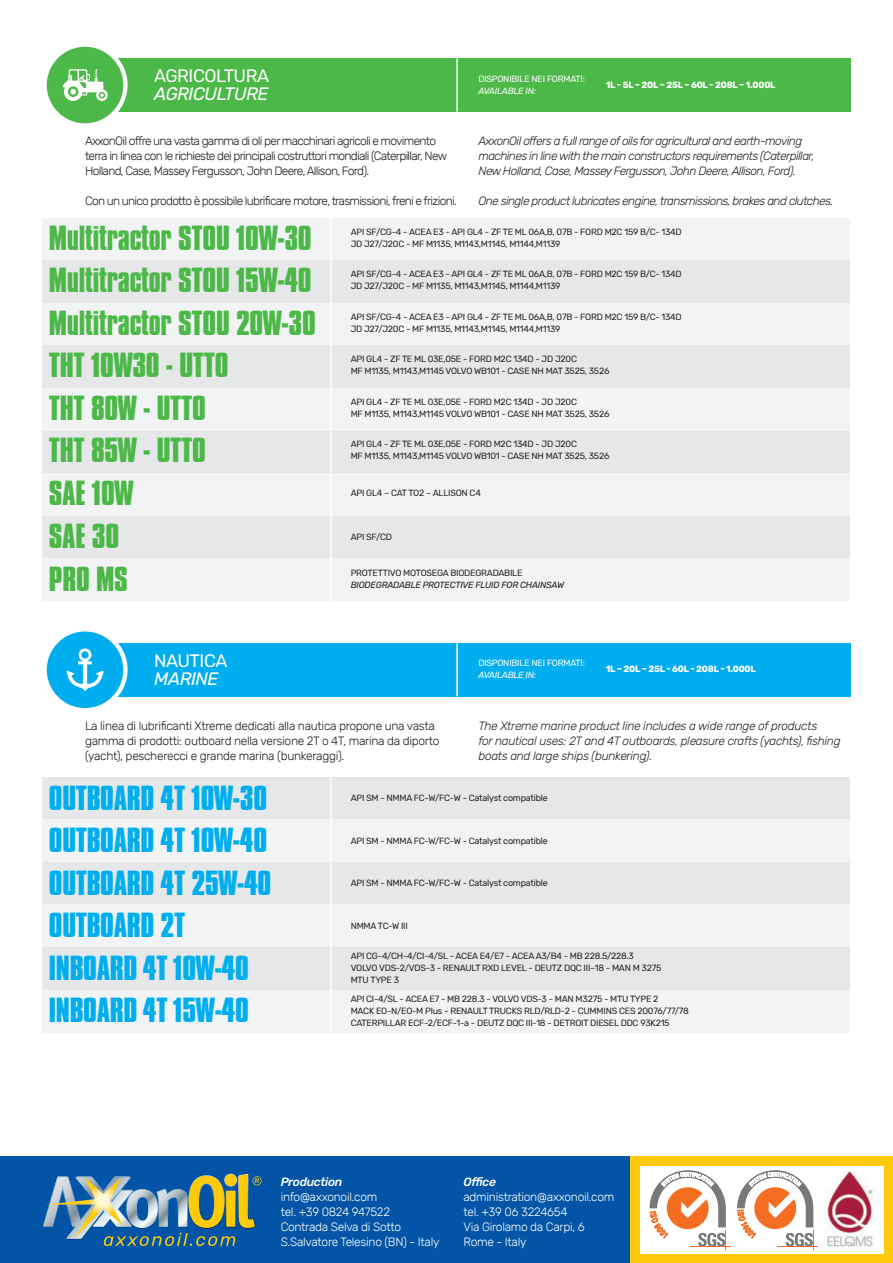
<style>
.page{position:relative;width:893px;height:1263px;background:#fff}
.page>*{position:absolute;margin:0;border:0;box-sizing:border-box;transform-origin:0 0}
.t1{font:700 30px/42.5px "Compacta BT";letter-spacing:-.01em;color:#4cb848}
.t2{font:700 30px/42.5px "Compacta BT";letter-spacing:-.01em;color:#00aeef}
.t3{font:18px "Rubik";letter-spacing:-.025em;color:#fff}
.t4{font:italic 18px "Rubik";letter-spacing:-.025em;color:#fff}
.t5{font:300 12px/15px "Rubik";letter-spacing:-.06em;color:#231f20}
.t6{font:italic 300 12px/15px "Rubik";letter-spacing:-.05em;color:#231f20}
.t7{font:300 12px/15px "Rubik";letter-spacing:-.025em;color:#231f20}
.t8{font:300 12px/15px "Rubik";letter-spacing:-.025em;color:#fff}
.t9{font:italic 300 12px/15px "Rubik";letter-spacing:-.025em;color:#231f20}
.t10{font:italic 500 12px "Rubik";letter-spacing:-.025em;color:#fff}
.t11{font:9px/12px "Rubik";letter-spacing:-.025em;color:#231f20}
.t12{font:700 9px "Rubik";letter-spacing:-.025em;color:#fff}
.t13{font:9px "Rubik";letter-spacing:-.025em;color:#fff}
.t14{font:italic 9px "Rubik";letter-spacing:-.025em;color:#231f20}
.t15{font:italic 9px "Rubik";letter-spacing:-.025em;color:#fff}
</style>
<div class="page">
<div style="left:0;top:1157px;width:723px;height:106px;background:#0154a6"></div>
<div style="left:43px;top:558px;width:807px;height:43px;background:#f2f3f4"></div>
<div style="left:43px;top:516px;width:807px;height:42px;background:#e6e7e9"></div>
<div style="left:90px;top:643px;width:760px;height:53px;background:#00aeef"></div>
<div style="left:43px;top:777px;width:807px;height:43px;background:#e6e7e9"></div>
<div style="left:43px;top:820px;width:807px;height:42px;background:#f2f3f4"></div>
<div style="left:43px;top:862px;width:807px;height:43px;background:#e6e7e9"></div>
<div style="left:43px;top:905px;width:807px;height:42px;background:#f2f3f4"></div>
<div style="left:43px;top:947px;width:807px;height:43px;background:#e6e7e9"></div>
<div style="left:43px;top:990px;width:807px;height:42px;background:#f2f3f4"></div>
<div style="left:45px;top:629px;width:80px;height:81px;background:#00aeef;border-radius:50%"></div>
<div style="left:43px;top:627px;width:85px;height:85px;border:4px solid #fff;border-radius:50%"></div>
<svg style="left:67px;top:648px;width:37px;height:43px"></svg>
<hr style="left:456px;top:643px;width:2px;height:53px;background:#fff">
<hr style="left:330px;top:777px;width:2px;height:255px;background:#fff">
<div style="left:90px;top:58px;width:760px;height:54px;background:#4cb848"></div>
<div style="left:43px;top:218px;width:807px;height:42px;background:#f2f3f4"></div>
<div style="left:43px;top:431px;width:807px;height:42px;background:#e6e7e9"></div>
<div style="left:43px;top:473px;width:807px;height:43px;background:#f2f3f4"></div>
<div style="left:43px;top:303px;width:807px;height:42px;background:#f2f3f4"></div>
<div style="left:43px;top:345px;width:807px;height:43px;background:#e6e7e9"></div>
<div style="left:43px;top:260px;width:807px;height:43px;background:#e6e7e9"></div>
<div style="left:43px;top:388px;width:807px;height:43px;background:#f2f3f4"></div>
<svg style="left:43px;top:1174px;width:219px;height:72px"></svg>
<div style="left:630px;top:1157px;width:263px;height:106px;background:#feca0a"></div>
<div style="left:640px;top:1166px;width:243px;height:87px;background:#fff"></div>
<hr style="left:690px;top:1246px;width:41px;height:1px;background:#f36e21">
<svg style="left:649px;top:1170px;width:77px;height:79px"></svg>
<hr style="left:777px;top:1246px;width:41px;height:1px;background:#f36e21">
<svg style="left:737px;top:1170px;width:77px;height:79px"></svg>
<img style="left:827px;top:1169px;width:47px;height:78px">
<div style="left:45px;top:45px;width:80px;height:80px;background:#4cb848;border-radius:50%"></div>
<div style="left:43px;top:43px;width:85px;height:85px;border:4px solid #fff;border-radius:50%"></div>
<svg style="left:62px;top:69px;width:46px;height:32px"></svg>
<hr style="left:330px;top:516px;width:2px;height:85px;background:#fff">
<hr style="left:456px;top:58px;width:2px;height:54px;background:#fff">
<hr style="left:330px;top:217px;width:2px;height:299px;background:#fff">
<h2 class="t3" style="left:154px;top:66px;width:117px">AGRICOLTURA</h2>
<h2 class="t4" style="left:154px;top:84px;width:116px">AGRICULTURE</h2>
<h3 class="t5" style="left:85px;top:134px;width:364px">AxxonOil offre una vasta gamma di oli per macchinari agricoli e movimento terra in linea con le richieste dei principali costruttori mondiali (Caterpillar, New<br>Holland, Case, Massey Fergusson, John Deere, Allison, Ford).</h3>
<h3 class="t5" style="left:85px;top:194px;width:373px">Con un unico prodotto è possibile lubrificare motore, trasmissioni, freni e frizioni.</h3>
<p class="t13" style="left:478px;top:74px;width:108px">DISPONIBILE NEI FORMATI:</p>
<p class="t15" style="left:478px;top:86px;width:59px">AVAILABLE IN:</p>
<p class="t12" style="left:606px;top:79px;width:171px">1L - 5L – 20L – 25L – 60L - 208L – 1.000L</p>
<h3 class="t6" style="left:478px;top:134px;width:337px">AxxonOil offers a full range of oils for agricultural and earth-moving machines in line with the main constructors requirements (Caterpillar,<br>New Holland, Case, Massey Fergusson, John Deere, Allison, Ford).</h3>
<h3 class="t6" style="left:478px;top:194px;width:356px">One single product lubricates engine, transmissions, brakes and clutches.</h3>
<h1 class="t1" style="left:49px;top:217px;width:264px">Multitractor STOU 10W-30</h1>
<p class="t11" style="left:351px;top:226px;width:333px">API SF/CG-4 - ACEA E3 - API GL4 - ZF TE ML 06A,B, 07B - FORD M2C 159 B/C- 134D<br>JD J27/J20C - MF M1135, M1143,M1145, M1144,M1139</p>
<h1 class="t1" style="left:49px;top:259px;width:264px">Multitractor STOU 15W-40</h1>
<p class="t11" style="left:351px;top:268px;width:333px">API SF/CG-4 - ACEA E3 - API GL4 - ZF TE ML 06A,B, 07B - FORD M2C 159 B/C- 134D<br>JD J27/J20C - MF M1135, M1143,M1145, M1144,M1139</p>
<h1 class="t1" style="left:49px;top:302px;width:268px">Multitractor STOU 20W-30<br>THT 10W30 - UTTO</h1>
<p class="t11" style="left:351px;top:311px;width:333px">API SF/CG-4 - ACEA E3 - API GL4 - ZF TE ML 06A,B, 07B - FORD M2C 159 B/C- 134D<br>JD J27/J20C - MF M1135, M1143,M1145, M1144,M1139</p>
<p class="t11" style="left:351px;top:353px;width:260px">API GL4 - ZF TE ML 03E,05E - FORD M2C 134D - JD J20C<br>MF M1135, M1143,M1145 VOLVO WB101 - CASE NH MAT 3525, 3526</p>
<h1 class="t1" style="left:49px;top:387px;width:158px">THT 80W - UTTO</h1>
<p class="t11" style="left:351px;top:396px;width:260px">API GL4 - ZF TE ML 03E,05E - FORD M2C 134D - JD J20C<br>MF M1135, M1143,M1145 VOLVO WB101 - CASE NH MAT 3525, 3526</p>
<h1 class="t1" style="left:49px;top:429px;width:158px">THT 85W - UTTO<br>SAE 10W</h1>
<p class="t11" style="left:351px;top:439px;width:260px">API GL4 - ZF TE ML 03E,05E - FORD M2C 134D - JD J20C<br>MF M1135, M1143,M1145 VOLVO WB101 - CASE NH MAT 3525, 3526</p>
<p class="t11" style="left:351px;top:487px;width:132px">API GL4 – CAT TO2 – ALLISON C4</p>
<h1 class="t1" style="left:49px;top:515px;width:72px">SAE 30</h1>
<p class="t11" style="left:351px;top:531px;width:43px">API SF/CD</p>
<h1 class="t1" style="left:49px;top:558px;width:80px">PRO MS</h1>
<p class="t11" style="left:351px;top:567px;width:173px">PROTETTIVO MOTOSEGA BIODEGRADABILE</p>
<p class="t14" style="left:351px;top:580px;width:215px">BIODEGRADABLE PROTECTIVE FLUID FOR CHAINSAW</p>
<h2 class="t3" style="left:154px;top:650px;width:75px">NAUTICA</h2>
<h2 class="t4" style="left:154px;top:669px;width:66px">MARINE</h2>
<p class="t13" style="left:478px;top:658px;width:108px">DISPONIBILE NEI FORMATI:</p>
<p class="t15" style="left:478px;top:670px;width:59px">AVAILABLE IN:</p>
<p class="t12" style="left:606px;top:664px;width:152px">1L – 20L – 25L - 60L - 208L - 1.000L</p>
<h3 class="t7" style="left:85px;top:718px;width:356px">La linea di lubrificanti Xtreme dedicati alla nautica propone una vasta gamma di prodotti: outboard nella versione 2T o 4T, marina da diporto (yacht), pescherecci e grande marina (bunkeraggi).</h3>
<h1 class="t2" style="left:49px;top:777px;width:224px">OUTBOARD 4T 10W-30<br>OUTBOARD 4T 10W-40<br>OUTBOARD 4T 25W-40<br>OUTBOARD 2T</h1>
<p class="t11" style="left:351px;top:792px;width:199px">API SM - NMMA FC-W/FC-W - Catalyst compatible</p>
<h3 class="t9" style="left:478px;top:719px;width:364px">The Xtreme marine product line includes a wide range of products<br>for nautical uses: 2T and 4T outboards, pleasure crafts (yachts), fishing boats and large ships (bunkering).</h3>
<p class="t11" style="left:351px;top:835px;width:199px">API SM - NMMA FC-W/FC-W - Catalyst compatible</p>
<p class="t11" style="left:351px;top:877px;width:199px">API SM - NMMA FC-W/FC-W - Catalyst compatible</p>
<p class="t11" style="left:351px;top:920px;width:59px">NMMA TC-W III</p>
<h1 class="t2" style="left:49px;top:947px;width:201px">INBOARD 4T 10W-40<br>INBOARD 4T 15W-40</h1>
<p class="t11" style="left:351px;top:950px;width:312px">API CG-4/CH-4/CI-4/SL - ACEA E4/E7 - ACEA A3/B4 - MB 228.5/228.3<br>VOLVO VDS-2/VDS-3 - RENAULT RXD LEVEL - DEUTZ DQC III–18 - MAN M 3275<br>MTU TYPE 3</p>
<p class="t11" style="left:351px;top:993px;width:340px">API CI-4/SL - ACEA E7 - MB 228.3 - VOLVO VDS-3 - MAN M3275 - MTU TYPE 2<br>MACK EO-N/EO-M Plus - RENAULT TRUCKS RLD/RLD-2 - CUMMINS CES 20076/77/78<br>CATERPILLAR ECF-2/ECF-1-a - DEUTZ DQC III-18 - DETROIT DIESEL DDC 93K215</p>
<h3 class="t10" style="left:281px;top:1175px;width:63px">Production</h3>
<h3 class="t8" style="left:281px;top:1189px;width:160px">info@axxonoil.com<br>tel. +39 0824 947522<br>Contrada Selva di Sotto<br>S.Salvatore Telesino (BN) - Italy</h3>
<h3 class="t10" style="left:463px;top:1175px;width:34px">Office</h3>
<h3 class="t8" style="left:463px;top:1189px;width:152px">administration@axxonoil.com tel. +39 06 3224654<br>Via Girolamo da Carpi, 6<br>Rome - Italy</h3>
</div>
